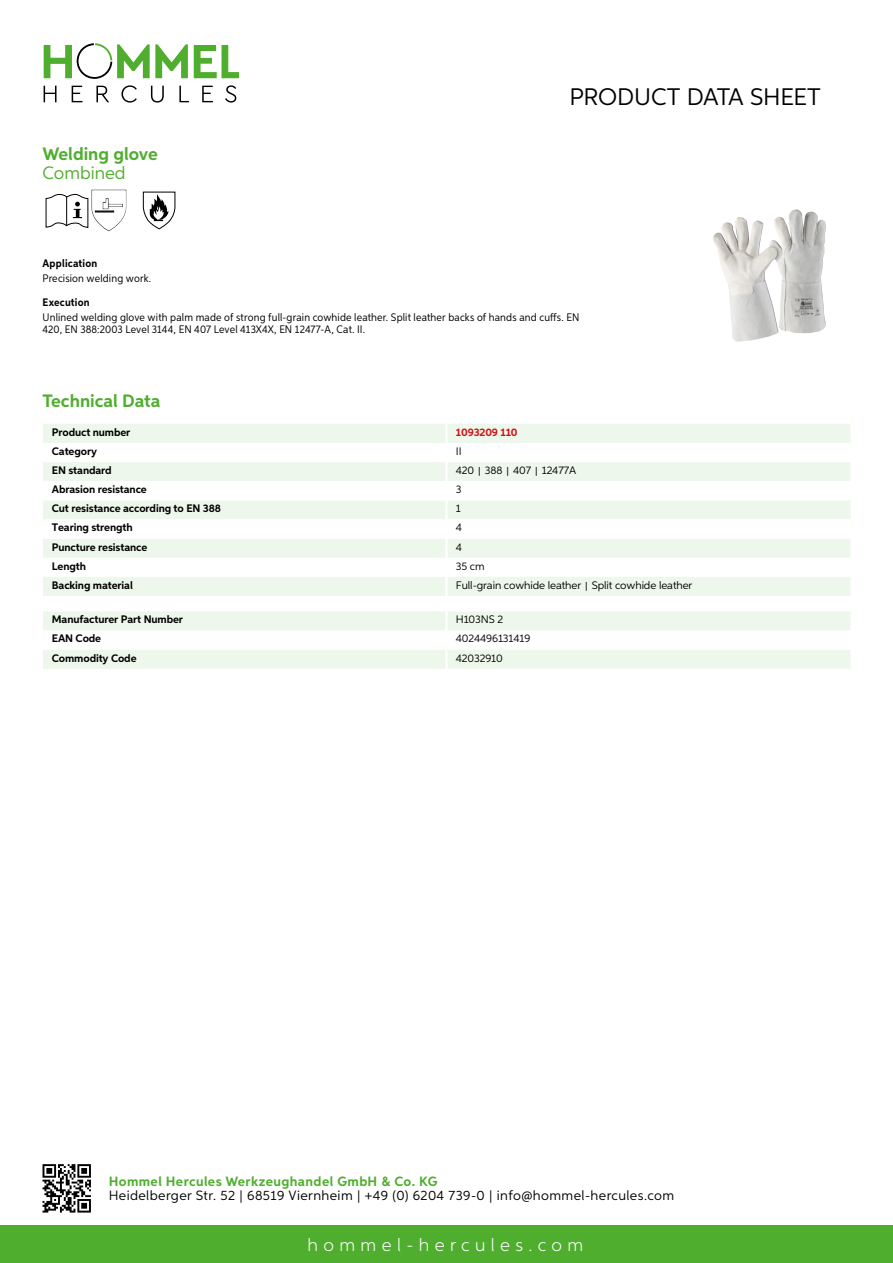
<style>
.page{position:relative;width:893px;height:1263px;background:#fff}
.page>*{position:absolute;margin:0;border:0;box-sizing:border-box;transform-origin:0 0}
.t1{font:24px "Aspira";letter-spacing:-.01em;color:#000}
.t2{font:700 18px "Aspira";color:#50ae2f}
.t3{font:300 18px "Aspira";letter-spacing:.3em;color:#fff}
.t4{font:18px "Aspira";color:#50ae2f}
.t5{font:13.5px "Aspira";letter-spacing:.03em;color:#000}
.t6{font:700 13.5px "Aspira";letter-spacing:.03em;color:#50ae2f}
.t7{font:10.95px/12px "Aspira Nar";letter-spacing:.015em;color:#000}
.t8{font:700 10.95px "Aspira";letter-spacing:-.01em;color:#000}
.t9{font:10.95px "Aspira";letter-spacing:-.01em;color:#000}
.t10{font:700 10.95px "Aspira Nar";letter-spacing:.015em;color:#000}
.t11{font:700 10.95px "Aspira";letter-spacing:-.01em;color:#cd1013}
.s1{font-family:"Wuerth Global";font-size:10.5px}
</style>
<div class="page">
<div style="left:0;top:1226px;width:893px;height:37px;background:#50ae2f"></div>
<svg style="left:43px;top:1164px;width:48px;height:48px"></svg>
<svg style="left:194px;top:45px;width:45px;height:33px"></svg>
<svg style="left:44px;top:43px;width:144px;height:36px"></svg>
<svg style="left:44px;top:86px;width:13px;height:16px"></svg>
<svg style="left:72px;top:86px;width:10px;height:16px"></svg>
<svg style="left:96px;top:86px;width:13px;height:16px"></svg>
<svg style="left:121px;top:85px;width:16px;height:18px"></svg>
<svg style="left:151px;top:86px;width:13px;height:17px"></svg>
<svg style="left:179px;top:86px;width:10px;height:16px"></svg>
<svg style="left:202px;top:86px;width:11px;height:16px"></svg>
<svg style="left:225px;top:85px;width:11px;height:18px"></svg>
<div style="left:43px;top:424px;width:807px;height:172px;background:#eef7eb"></div>
<svg style="left:43px;top:443px;width:807px;height:134px"></svg>
<hr style="left:445px;top:424px;width:3px;height:19px;background:#fff">
<hr style="left:445px;top:443px;width:3px;height:19px;background:#fff">
<hr style="left:445px;top:462px;width:3px;height:19px;background:#fff">
<hr style="left:445px;top:481px;width:3px;height:19px;background:#fff">
<hr style="left:445px;top:500px;width:3px;height:19px;background:#fff">
<hr style="left:445px;top:519px;width:3px;height:20px;background:#fff">
<hr style="left:445px;top:539px;width:3px;height:19px;background:#fff">
<hr style="left:445px;top:558px;width:3px;height:19px;background:#fff">
<hr style="left:445px;top:577px;width:3px;height:19px;background:#fff">
<svg style="left:43px;top:611px;width:807px;height:58px"></svg>
<hr style="left:445px;top:650px;width:3px;height:19px;background:#fff">
<svg style="left:46px;top:193px;width:42px;height:35px"></svg>
<img style="left:91px;top:189px;width:8px;height:35px">
<svg style="left:143px;top:191px;width:33px;height:39px"></svg>
<img style="left:713px;top:209px;width:83px;height:133px">
<h2 class="t2" style="left:43px;top:142px;width:117px">Welding glove</h2>
<h2 class="t4" style="left:43px;top:162px;width:85px">Combined</h2>
<h1 class="t1" style="left:569px;top:82px;width:253px">Product data sh eet</h1>
<p class="t10" style="left:43px;top:257px;width:56px">Application</p>
<p class="t7" style="left:43px;top:273px;width:110px">Precision welding work.</p>
<p class="t10" style="left:43px;top:295px;width:49px">Execution</p>
<p class="t7" style="left:43px;top:311px;width:538px">Unlined welding glove with palm made of strong full-grain cowhide leather. Split leather backs of hands and cuffs. EN<br>420, EN 388:2003 Level 3144, EN 407 Level 413X4X, EN 12477-A, Cat. II.</p>
<h2 class="t2" style="left:43px;top:390px;width:120px">Technical Data</h2>
<p class="t8" style="left:52px;top:425px;width:80px">Product number</p>
<p class="t11" style="left:456px;top:425px;width:63px">1093209 110</p>
<p class="t8" style="left:52px;top:444px;width:47px">Category</p>
<p class="t9" style="left:456px;top:444px;width:7px">II</p>
<p class="t8" style="left:52px;top:463px;width:61px">EN standard</p>
<p class="t9" style="left:456px;top:464px;width:122px">420 <span class="s1">|</span> 388 <span class="s1">|</span> 407 <span class="s1">|</span> 12477A</p>
<p class="t8" style="left:52px;top:483px;width:97px">Abrasion resistance</p>
<p class="t9" style="left:456px;top:483px;width:7px">3</p>
<p class="t8" style="left:52px;top:502px;width:171px">Cut resistance according to EN 388</p>
<p class="t9" style="left:456px;top:502px;width:7px">1</p>
<p class="t8" style="left:52px;top:521px;width:82px">Tearing strength</p>
<p class="t9" style="left:456px;top:521px;width:8px">4</p>
<p class="t8" style="left:52px;top:540px;width:97px">Puncture resistance</p>
<p class="t9" style="left:456px;top:540px;width:8px">4</p>
<p class="t8" style="left:52px;top:559px;width:36px">Length</p>
<p class="t9" style="left:456px;top:559px;width:30px">35 cm</p>
<p class="t8" style="left:52px;top:578px;width:83px">Backing material</p>
<p class="t9" style="left:456px;top:578px;width:238px">Full-grain cowhide leather <span class="s1">|</span> Split cowhide leather</p>
<p class="t8" style="left:52px;top:613px;width:133px">Manufacturer Part Number</p>
<p class="t9" style="left:456px;top:613px;width:49px">H103NS 2</p>
<p class="t8" style="left:52px;top:632px;width:51px">EAN Code</p>
<p class="t9" style="left:456px;top:632px;width:76px">4024496131419</p>
<p class="t8" style="left:52px;top:651px;width:86px">Commodity Code</p>
<p class="t9" style="left:456px;top:651px;width:48px">42032910</p>
<p class="t6" style="left:109px;top:1172px;width:330px">Hommel Hercules Werkzeughandel GmbH &amp; Co. KG</p>
<p class="t5" style="left:109px;top:1187px;width:567px">Heidelberger Str. 52 | 68519 Viernheim | +49 (0) 6204 739-0 | info@hommel-hercules.com</p>
<h2 class="t3" style="left:307px;top:1234px;width:277px">hommel-hercules.com</h2>
</div>
